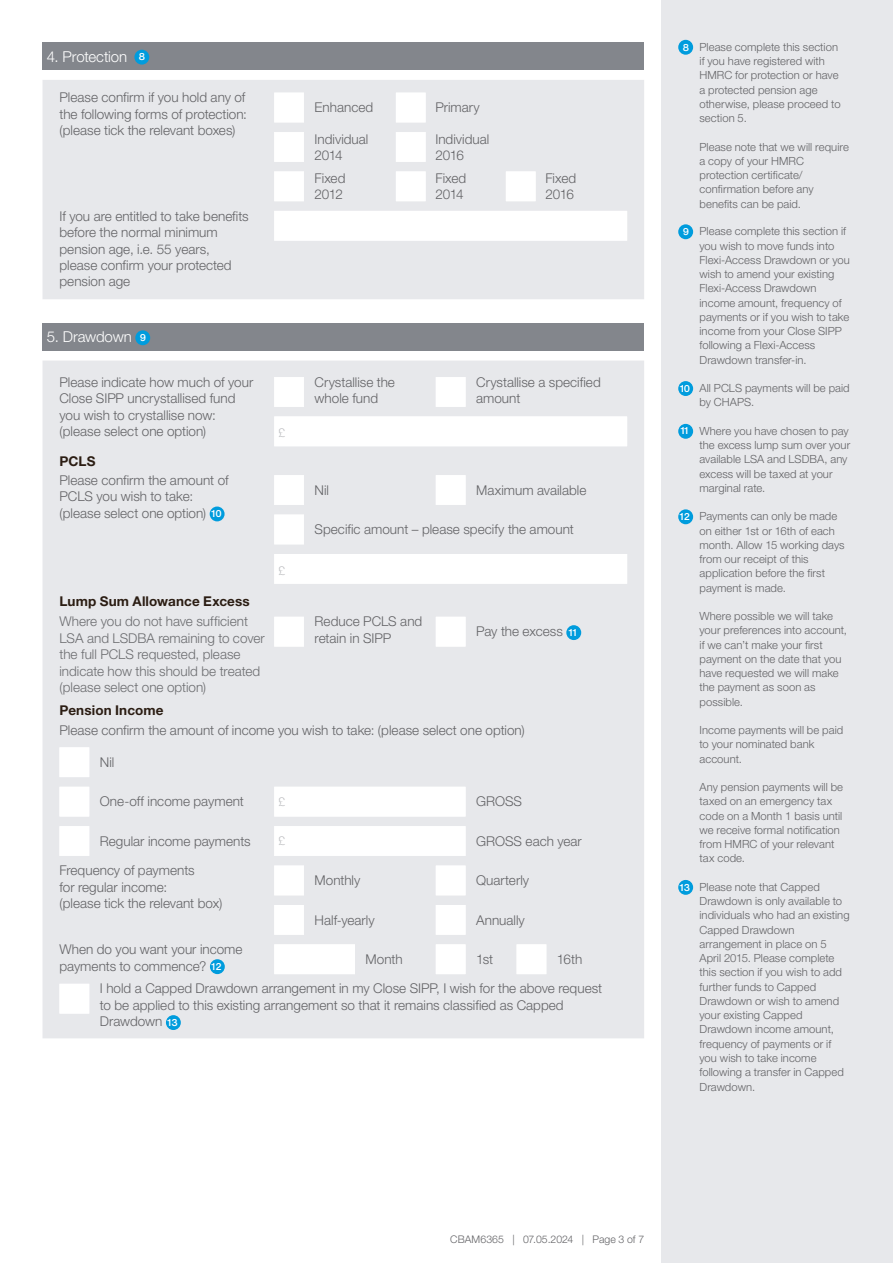
<style>
.page{position:relative;width:893px;height:1263px;background:#fff}
.page>*{position:absolute;margin:0;border:0;box-sizing:border-box;transform-origin:0 0}
.Section_head_white{font:300 15px "Helvetica Neue LT Pro";letter-spacing:-.01em;color:#fff}
.Bodytext{font:300 13.5px/16.5px "Helvetica Neue LT Pro";color:#636366}
.Bodytext-2{font:300 13.5px/16.5px "Helvetica Neue LT Pro";color:#6c6d70}
.Bodytext_Dark_Blue{font:700 13.5px "Helvetica Neue LT Pro";letter-spacing:.01em;color:#2b1d13}
.box{font:300 12px "Helvetica Neue LT Pro";color:#bcbdc0}
.Notes_grey{font:300 11.25px/14.2px "Helvetica Neue LT Pro";letter-spacing:.005em;color:#636366}
.t1{font:300 10.5px "Helvetica Neue LT Pro";letter-spacing:.005em;color:#636366}
.Note_numbers_in_blue_box{font:500 9.75px "Helvetica Now Text";letter-spacing:-.02em;color:#fff}
</style>
<div class="page">
<div style="left:661px;top:0;width:232px;height:1263px;background:#e7e8eb"></div>
<div style="left:678px;top:40px;width:15px;height:15px;background:#009cdd;border-radius:50%"></div>
<div style="left:678px;top:224px;width:15px;height:15px;background:#009cdd;border-radius:50%"></div>
<div style="left:678px;top:381px;width:15px;height:15px;background:#009cdd;border-radius:50%"></div>
<div style="left:678px;top:424px;width:15px;height:15px;background:#009cdd;border-radius:50%"></div>
<div style="left:678px;top:509px;width:15px;height:15px;background:#009cdd;border-radius:50%"></div>
<div style="left:678px;top:880px;width:15px;height:15px;background:#009cdd;border-radius:50%"></div>
<div style="left:43px;top:43px;width:601px;height:27px;background:#83868c"></div>
<div style="left:134px;top:50px;width:15px;height:15px;background:#009cdd;border-radius:50%"></div>
<div style="left:43px;top:80px;width:601px;height:219px;background:#e7e8eb"></div>
<svg style="left:274px;top:93px;width:353px;height:148px;fill:#e7e8eb"></svg>
<div style="left:506px;top:93px;width:110px;height:29px;background:#e7e8eb"></div>
<div style="left:506px;top:132px;width:110px;height:30px;background:#e7e8eb"></div>
<div style="left:43px;top:323px;width:601px;height:28px;background:#83868c"></div>
<div style="left:135px;top:330px;width:15px;height:15px;background:#009cdd;border-radius:50%"></div>
<div style="left:43px;top:361px;width:601px;height:677px;background:#e7e8eb"></div>
<svg style="left:59px;top:377px;width:568px;height:636px;fill:#e7e8eb"></svg>
<svg style="left:436px;top:377px;width:110px;height:597px;fill:#e7e8eb"></svg>
<div style="left:210px;top:506px;width:15px;height:15px;background:#009cdd;border-radius:50%"></div>
<div style="left:566px;top:625px;width:15px;height:15px;background:#009cdd;border-radius:50%"></div>
<div style="left:210px;top:959px;width:15px;height:15px;background:#009cdd;border-radius:50%"></div>
<div style="left:166px;top:1015px;width:15px;height:15px;background:#009cdd;border-radius:50%"></div>
<p class="Section_head_white" style="left:47px;top:47px;width:82px">4. Protection</p>
<p class="Note_numbers_in_blue_box" style="left:139px;top:50px;width:8px">8</p>
<p class="Bodytext" style="left:59px;top:89px;width:189px">Please confirm if you hold any of the following forms of protection: (please tick the relevant boxes)</p>
<p class="Bodytext" style="left:315px;top:99px;width:60px">Enhanced</p>
<p class="Bodytext" style="left:435px;top:99px;width:46px">Primary</p>
<p class="Bodytext" style="left:315px;top:130px;width:55px">Individual<br>2014</p>
<p class="Bodytext" style="left:435px;top:130px;width:55px">Individual<br>2016</p>
<p class="Bodytext" style="left:315px;top:170px;width:32px">Fixed<br>2012</p>
<p class="Bodytext" style="left:435px;top:170px;width:32px">Fixed<br>2014</p>
<p class="Bodytext" style="left:545px;top:170px;width:32px">Fixed<br>2016</p>
<p class="Bodytext" style="left:59px;top:207px;width:191px">If you are entitled to take benefits before the normal minimum pension age, i.e. 55 years, please confirm your protected pension age</p>
<p class="Section_head_white" style="left:47px;top:328px;width:87px">5. Drawdown</p>
<p class="Note_numbers_in_blue_box" style="left:140px;top:331px;width:8px">9</p>
<p class="Bodytext" style="left:59px;top:373px;width:195px">Please indicate how much of your<br>Close SIPP uncrystallised fund you wish to crystallise now: (please select one option)</p>
<p class="Bodytext" style="left:315px;top:373px;width:82px">Crystallise the whole fund</p>
<p class="Bodytext" style="left:476px;top:373px;width:126px">Crystallise a specified amount</p>
<p class="box" style="left:278px;top:426px;width:8px">£</p>
<p class="Bodytext_Dark_Blue" style="left:59px;top:452px;width:37px">PCLS</p>
<p class="Bodytext" style="left:59px;top:471px;width:170px">Please confirm the amount of<br>PCLS you wish to take: (please select one option)</p>
<p class="Note_numbers_in_blue_box" style="left:211px;top:507px;width:12px">10</p>
<p class="box" style="left:278px;top:563px;width:8px">£</p>
<p class="Bodytext" style="left:315px;top:481px;width:16px">Nil</p>
<p class="Bodytext" style="left:476px;top:481px;width:112px">Maximum available</p>
<p class="Bodytext" style="left:315px;top:521px;width:261px">Specific amount – please specify the amount</p>
<p class="Bodytext_Dark_Blue" style="left:59px;top:593px;width:192px">Lump Sum Allowance Excess</p>
<p class="Bodytext-2" style="left:59px;top:613px;width:207px">Where you do not have sufficient<br>LSA and LSDBA remaining to cover the full PCLS requested, please indicate how this should be treated (please select one option)</p>
<p class="Bodytext" style="left:315px;top:613px;width:109px">Reduce PCLS and retain in SIPP</p>
<p class="Bodytext" style="left:476px;top:623px;width:88px">Pay the excess</p>
<p class="Note_numbers_in_blue_box" style="left:568px;top:625px;width:10px">11</p>
<p class="Bodytext_Dark_Blue" style="left:59px;top:701px;width:106px">Pension Income</p>
<p class="Bodytext" style="left:59px;top:721px;width:467px">Please confirm the amount of income you wish to take: (please select one option)</p>
<p class="Bodytext" style="left:100px;top:754px;width:16px">Nil</p>
<p class="Bodytext" style="left:100px;top:793px;width:146px">One-off income payment</p>
<p class="box" style="left:278px;top:794px;width:8px">£</p>
<p class="Bodytext" style="left:476px;top:793px;width:47px">GROSS</p>
<p class="Bodytext" style="left:100px;top:832px;width:152px">Regular income payments</p>
<p class="box" style="left:278px;top:834px;width:8px">£</p>
<p class="Bodytext" style="left:476px;top:832px;width:107px">GROSS each year</p>
<p class="Bodytext" style="left:59px;top:862px;width:164px">Frequency of payments<br>for regular income:<br>(please tick the relevant box)</p>
<p class="Bodytext" style="left:315px;top:872px;width:47px">Monthly</p>
<p class="Bodytext" style="left:476px;top:872px;width:54px">Quarterly</p>
<p class="Bodytext" style="left:315px;top:911px;width:62px">Half-yearly</p>
<p class="Bodytext" style="left:476px;top:911px;width:50px">Annually</p>
<p class="Bodytext" style="left:59px;top:941px;width:185px">When do you want your income payments to commence?</p>
<p class="Bodytext" style="left:366px;top:951px;width:39px">Month</p>
<p class="Bodytext" style="left:476px;top:951px;width:19px">1st</p>
<p class="Bodytext" style="left:557px;top:951px;width:27px">16th</p>
<p class="Bodytext" style="left:100px;top:980px;width:504px">I hold a Capped Drawdown arrangement in my Close SIPP, I wish for the above request to be applied to this existing arrangement so that it remains classified as Capped<br>Drawdown</p>
<p class="Note_numbers_in_blue_box" style="left:211px;top:960px;width:12px">12</p>
<p class="Note_numbers_in_blue_box" style="left:167px;top:1016px;width:12px">13</p>
<p class="Note_numbers_in_blue_box" style="left:683px;top:41px;width:8px">8</p>
<p class="Notes_grey" style="left:699px;top:39px;width:143px">Please complete this section if you have registered with<br>HMRC for protection or have a protected pension age otherwise, please proceed to section 5.</p>
<p class="Notes_grey" style="left:699px;top:139px;width:151px">Please note that we will require a copy of your HMRC protection certificate/ confirmation before any benefits can be paid.</p>
<p class="Note_numbers_in_blue_box" style="left:683px;top:225px;width:8px">9</p>
<p class="Notes_grey" style="left:699px;top:224px;width:152px">Please complete this section if you wish to move funds into<br>Flexi-Access Drawdown or you wish to amend your existing<br>Flexi-Access Drawdown income amount, frequency of payments or if you wish to take income from your Close SIPP following a Flexi-Access<br>Drawdown transfer-in.</p>
<p class="Note_numbers_in_blue_box" style="left:680px;top:382px;width:12px">10</p>
<p class="Notes_grey" style="left:699px;top:381px;width:152px">All PCLS payments will be paid by CHAPS.</p>
<p class="Note_numbers_in_blue_box" style="left:680px;top:424px;width:10px">11</p>
<p class="Notes_grey" style="left:699px;top:423px;width:152px">Where you have chosen to pay the excess lump sum over your available LSA and LSDBA, any excess will be taxed at your marginal rate.</p>
<p class="Note_numbers_in_blue_box" style="left:679px;top:510px;width:12px">12</p>
<p class="Notes_grey" style="left:699px;top:509px;width:147px">Payments can only be made on either 1st or 16th of each month. Allow 15 working days from our receipt of this application before the first payment is made.</p>
<p class="Notes_grey" style="left:699px;top:609px;width:149px">Where possible we will take your preferences into account, if we can’t make your first payment on the date that you have requested we will make the payment as soon as possible.</p>
<p class="Notes_grey" style="left:699px;top:723px;width:145px">Income payments will be paid to your nominated bank account.</p>
<p class="Notes_grey" style="left:699px;top:780px;width:145px">Any pension payments will be taxed on an emergency tax code on a Month 1 basis until we receive formal notification from HMRC of your relevant tax code.</p>
<p class="Note_numbers_in_blue_box" style="left:679px;top:881px;width:12px">13</p>
<p class="Notes_grey" style="left:699px;top:879px;width:152px">Please note that Capped<br>Drawdown is only available to individuals who had an existing<br>Capped Drawdown arrangement in place on 5<br>April 2015. Please complete this section if you wish to add further funds to Capped<br>Drawdown or wish to amend your existing Capped<br>Drawdown income amount, frequency of payments or if you wish to take income following a transfer in Capped<br>Drawdown.</p>
<p class="t1" style="left:450px;top:1233px;width:195px">CBAM6365 | 07.05.2024 | Page 3 of 7</p>
</div>
